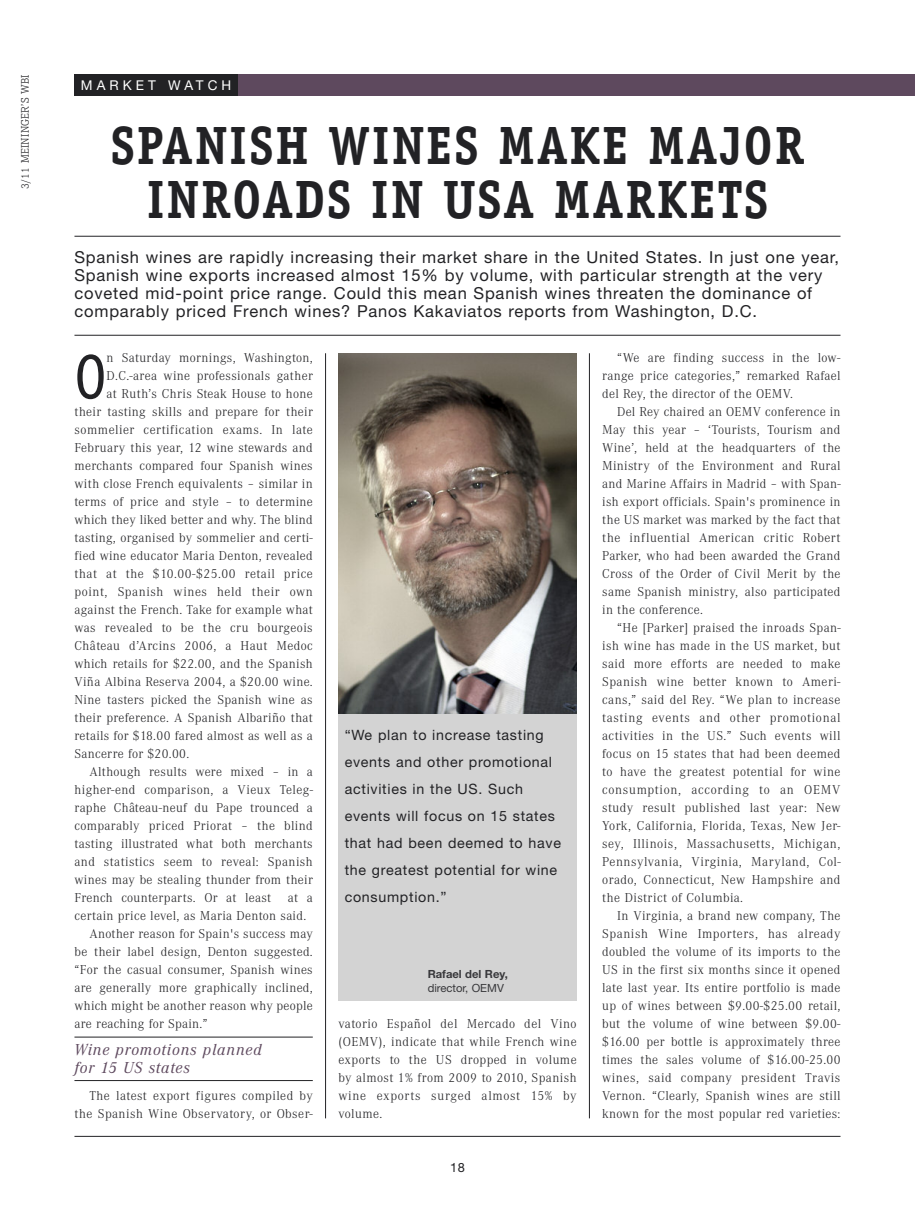
<style>
.page{position:relative;width:915px;height:1212px;background:#fff}
.page>*{position:absolute;margin:0;border:0;box-sizing:border-box;transform-origin:0 0}
.t1{font:66.75px "Officina Serif";color:#222225;scale:.96 1}
.t2{font:700 54px/54px "Officina Serif";letter-spacing:.04em;color:#222225;text-align:center;scale:.9 1}
.t3{font:16.5px/18px "Helvetica Neue";letter-spacing:.05em;color:#222225}
.t4{font:italic 16.5px/18px "Corporate A";letter-spacing:.05em;color:#5e495e}
.t5{font:14.25px/27px "Helvetica Neue";letter-spacing:.05em;color:#222225}
.t6{font:13.5px "Helvetica Neue";letter-spacing:.3em;color:#fff}
.t7{font:300 13.35px/18px "Corporate A";letter-spacing:.025em;color:#222225;text-align:justify}
.t8{font:300 13.35px "Corporate A";letter-spacing:.045em;color:#222225}
.t9{font:12.75px "Helvetica Neue";color:#222225}
.t10{font:300 11.25px "Corporate E";letter-spacing:.025em;color:#222225}
.t11{font:700 11.25px "Helvetica Neue";color:#38383b}
.t12{font:11.25px "Helvetica Neue";color:#38383b}
.s1{font-size:13.5px}
</style>
<div class="page">
<div style="left:74px;top:74px;width:840px;height:22px;background:#5e495e"></div>
<hr style="left:74px;top:1136px;width:766px;height:1px;background:#222225">
<div style="left:74px;top:74px;width:164px;height:22px;background:#222225"></div>
<hr style="left:74px;top:236px;width:766px;height:1px;background:#222225">
<hr style="left:74px;top:335px;width:766px;height:1px;background:#222225">
<hr style="left:74px;top:1037px;width:239px;height:1px;background:#222225">
<hr style="left:74px;top:1080px;width:239px;height:1px;background:#222225">
<hr style="left:589px;top:353px;width:1px;height:765px;background:#222225">
<hr style="left:325px;top:353px;width:1px;height:765px;background:#222225">
<div style="left:338px;top:713px;width:238px;height:288px;background:#d3d3d3"></div>
<img style="left:338px;top:353px;width:238px;height:360px">
<p class="t10" style="left:18px;top:188px;width:116px;rotate:-90deg">3/11 MEININGER’S WBI</p>
<p class="t6" style="left:81px;top:81px;width:152px">MARKET WATCH</p>
<h2 class="t2" style="left:110px;top:123px;width:772px">SPANISH WINES MAKE MAJOR<br>INROADS IN USA MARKETS</h2>
<p class="t3" style="left:74px;top:250px;width:766px">Spanish wines are rapidly increasing their market share in the United States. In just one year, Spanish wine exports increased almost 15% by volume, with particular strength at the very coveted mid-point price range. Could this mean Spanish wines threaten the dominance of comparably priced French wines? Panos Kakaviatos reports from Washington, D.C.</p>
<h1 class="t1" style="left:74px;top:336px;width:35px">0</h1>
<p class="t7" style="left:106px;top:349px;width:208px">n Saturday mornings, Washington,</p>
<p class="t7" style="left:106px;top:367px;width:208px">D.C.-area wine professionals gather</p>
<p class="t7" style="left:106px;top:385px;width:208px">at Ruth’s Chris Steak House to hone</p>
<p class="t7" style="left:74px;top:403px;width:240px">their tasting skills and prepare for their</p>
<p class="t7" style="left:74px;top:421px;width:240px">sommelier certification exams. In late</p>
<p class="t7" style="left:74px;top:439px;width:240px">February this year, 12 wine stewards and</p>
<p class="t7" style="left:74px;top:457px;width:240px">merchants compared four Spanish wines</p>
<p class="t7" style="left:74px;top:475px;width:240px">with close French equivalents – similar in</p>
<p class="t7" style="left:74px;top:493px;width:240px">terms of price and style – to determine</p>
<p class="t7" style="left:74px;top:511px;width:240px">which they liked better and why. The blind</p>
<p class="t7" style="left:74px;top:529px;width:240px">tasting, organised by sommelier and certi-</p>
<p class="t7" style="left:74px;top:547px;width:240px">fied wine educator Maria Denton, revealed</p>
<p class="t7" style="left:74px;top:565px;width:240px">that at the $10.00-$25.00 retail price</p>
<p class="t8" style="left:74px;top:584px;width:240px">point, Spanish wines held their own</p>
<p class="t7" style="left:74px;top:601px;width:240px">against the French. Take for example what</p>
<p class="t7" style="left:74px;top:619px;width:240px">was revealed to be the cru bourgeois</p>
<p class="t7" style="left:74px;top:637px;width:240px">Château d’Arcins 2006, a Haut Medoc</p>
<p class="t7" style="left:74px;top:655px;width:240px">which retails for $22.00, and the Spanish</p>
<p class="t7" style="left:74px;top:673px;width:240px">Viña Albina Reserva 2004, a $20.00 wine.</p>
<p class="t7" style="left:74px;top:691px;width:240px">Nine tasters picked the Spanish wine as</p>
<p class="t7" style="left:74px;top:709px;width:240px">their preference. A Spanish Albariño that</p>
<p class="t7" style="left:74px;top:727px;width:240px">retails for $18.00 fared almost as well as a</p>
<p class="t7" style="left:74px;top:745px;width:116px">Sancerre for $20.00.</p>
<p class="t7" style="left:89px;top:763px;width:225px">Although results were mixed – in a</p>
<p class="t7" style="left:74px;top:781px;width:240px">higher-end comparison, a Vieux Teleg-</p>
<p class="t7" style="left:74px;top:799px;width:240px">raphe Ch<span class="s1">â</span>teau-neuf du Pape trounced a</p>
<p class="t7" style="left:74px;top:817px;width:240px">comparably priced Priorat – the blind</p>
<p class="t7" style="left:74px;top:835px;width:240px">tasting illustrated what both merchants</p>
<p class="t7" style="left:74px;top:853px;width:240px">and statistics seem to reveal: Spanish</p>
<p class="t7" style="left:74px;top:871px;width:240px">wines may be stealing thunder from their</p>
<p class="t7" style="left:74px;top:889px;width:198px">French counterparts. Or at least</p>
<p class="t7" style="left:288px;top:889px;width:26px">at a</p>
<p class="t7" style="left:74px;top:907px;width:233px">certain price level, as Maria Denton said.</p>
<p class="t7" style="left:89px;top:925px;width:225px">Another reason for Spain's success may</p>
<p class="t7" style="left:74px;top:943px;width:240px">be their label design, Denton suggested.</p>
<p class="t7" style="left:74px;top:961px;width:240px">“For the casual consumer, Spanish wines</p>
<p class="t7" style="left:74px;top:979px;width:240px">are generally more graphically inclined,</p>
<p class="t7" style="left:74px;top:997px;width:240px">which might be another reason why people</p>
<p class="t7" style="left:74px;top:1015px;width:134px">are reaching for Spain.”</p>
<p class="t4" style="left:74px;top:1041px;width:189px">Wine promotions planned for 15 US states</p>
<p class="t7" style="left:74px;top:1087px;width:240px;text-align:right">The latest export figures compiled by the Spanish Wine Observatory, or Obser-</p>
<p class="t5" style="left:344px;top:723px;width:218px">“We plan to increase tasting events and other promotional activities in the US. Such events will focus on 15 states that had been deemed to have the greatest potential for wine consumption.”</p>
<p class="t11" style="left:427px;top:970px;width:82px">Rafael del Rey,</p>
<p class="t12" style="left:427px;top:983px;width:78px">director, OEMV</p>
<p class="t7" style="left:338px;top:1015px;width:240px">vatorio Español del Mercado del Vino (OEMV), indicate that while French wine exports to the US dropped in volume by almost 1% from 2009 to 2010, Spanish wine exports surged almost 15% by volume.</p>
<p class="t9" style="left:450px;top:1163px;width:16px">18</p>
<p class="t7" style="left:602px;top:349px;width:240px;text-indent:15px">“We are finding success in the low&shy;range price categories,” remarked Rafael del Rey, the director of the OEMV.</p>
<p class="t7" style="left:602px;top:403px;width:240px;text-indent:15px">Del Rey chaired an OEMV conference in May this year – ‘Tourists, Tourism and Wine’, held at the headquarters of the Ministry of the Environment and Rural and Marine Affairs in Madrid – with Span&shy;ish export officials. Spain's prominence in the US market was marked by the fact that the influential American critic Robert Parker, who had been awarded the Grand Cross of the Order of Civil Merit by the same Spanish ministry, also participated in the conference.</p>
<p class="t7" style="left:602px;top:619px;width:240px;text-indent:15px">“He [Parker] praised the inroads Span&shy;ish wine has made in the US market, but said more efforts are needed to make Spanish wine better known to Ameri&shy;cans,” said del Rey. “We plan to increase tasting events and other promotional activities in the US.” Such events will focus on 15 states that had been deemed to have the greatest potential for wine consumption, according to an OEMV study result published last year: New York, California, Florida, Texas, New Jer&shy;sey, Illinois, Massachusetts, Michigan, Pennsylvania, Virginia, Maryland, Col&shy;orado, Connecticut, New Hampshire and the District of Columbia.</p>
<p class="t7" style="left:602px;top:907px;width:240px;text-indent:15px">In Virginia, a brand new company, The Spanish Wine Importers, has already doubled the volume of its imports to the US in the first six months since it opened late last year. Its entire portfolio is made up of wines between $9.00-$25.00 retail, but the volume of wine between $9.00- $16.00 per bottle is approximately three times the sales volume of $16.00-25.00 wines, said company president Travis Vernon. “Clearly, Spanish wines are still known for the most popular red varieties:</p>
</div>
